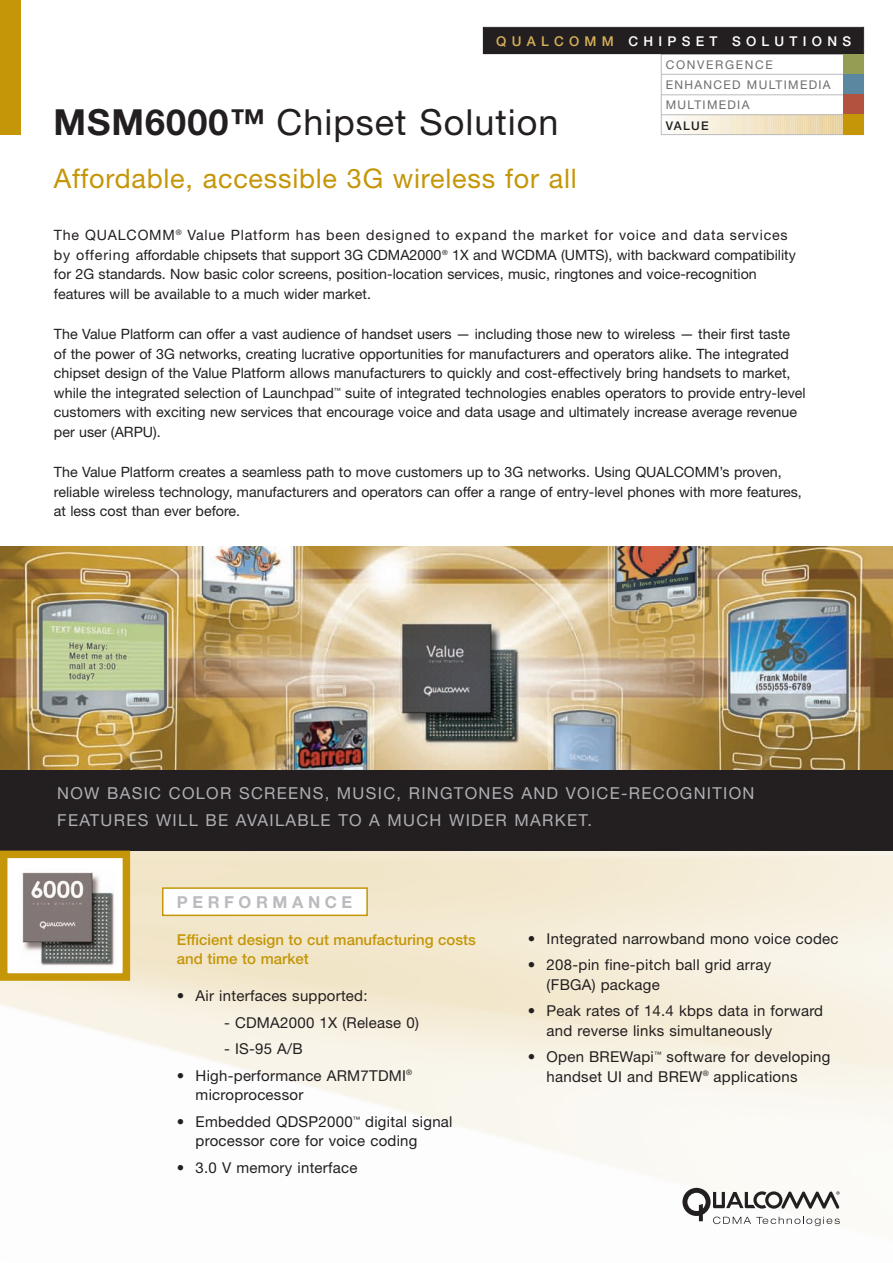
<style>
.page{position:relative;width:893px;height:1263px;background:#fff}
.page>*{position:absolute;margin:0;border:0;box-sizing:border-box;transform-origin:0 0}
.t1{font:36px "Helvetica Neue";letter-spacing:.03em;color:#231f20}
.t2{font:27px "Helvetica Neue";letter-spacing:.03em;color:#c49608}
.t3{font:16.5px/27px "Helvetica Neue";letter-spacing:.08em;color:#aeafb3}
.t4{font:700 16.5px "Helvetica Neue";letter-spacing:.28em;color:#babbbe}
.t5{font:15px/19.5px "Helvetica Neue";letter-spacing:.015em;color:#231f20}
.t6{font:500 15px/19.5px "Helvetica Neue";color:#c49608}
.t7{font:14.25px/19.5px "Helvetica Neue";color:#231f20}
.t8{font:500 13.5px "Helvetica Neue";letter-spacing:.39em;color:#fff}
.t9{font:12px/20.4px "Helvetica Neue";letter-spacing:.11em;color:#6c6d70}
.t10{font:500 12px "Helvetica Neue";letter-spacing:.11em;color:#231f20}
.s1{color:#d6b059}
.s2{font-weight:700}
</style>
<div class="page">
<img style="left:0;top:850px;width:893px;height:377px">
<div style="left:0;top:767px;width:893px;height:83px;background:#231f20"></div>
<div style="left:0;top:0;width:21px;height:135px;background:#c49608"></div>
<svg style="left:682px;top:1188px;width:158px;height:38px"></svg>
<img style="left:0;top:547px;width:893px;height:222px">
<div style="left:163px;top:888px;width:204px;height:27px;background:#fff"></div>
<div style="left:162px;top:887px;width:206px;height:29px;border:2px solid #c49608"></div>
<svg style="left:663px;top:115px;width:180px;height:18px"></svg>
<div style="left:661px;top:54px;width:203px;height:81px;border:1px solid #babbbe"></div>
<div style="left:484px;top:28px;width:379px;height:25px;background:#231f20"></div>
<div style="left:483px;top:27px;width:381px;height:27px;border:1px solid #231f20"></div>
<hr style="left:661px;top:74px;width:196px;height:1px;background:#babbbe">
<hr style="left:661px;top:94px;width:196px;height:1px;background:#babbbe">
<hr style="left:661px;top:114px;width:196px;height:1px;background:#babbbe">
<div style="left:843px;top:54px;width:21px;height:20px;background:#959d55"></div>
<div style="left:843px;top:74px;width:21px;height:20px;background:#5c87a1"></div>
<div style="left:843px;top:94px;width:21px;height:21px;background:#b45240"></div>
<div style="left:843px;top:115px;width:21px;height:20px;background:#c49608"></div>
<div style="left:4px;top:854px;width:122px;height:123px;background:#fff"></div>
<img style="left:22px;top:872px;width:92px;height:94px">
<div style="left:0;top:850px;width:130px;height:131px;border:8px solid #c49608"></div>
<p class="t8" style="left:496px;top:36px;width:356px"><span class="s1">QUALCOMM</span> CHIPSET SOLUTIONS</p>
<h1 class="t1" style="left:54px;top:109px;width:506px"><span class="s2">MSM6000™</span> Chipset Solution</h1>
<h2 class="t2" style="left:54px;top:169px;width:524px">Affordable, accessible 3G wireless for all</h2>
<p class="t9" style="left:666px;top:55px;width:166px">CONVERGENCE<br>ENHANCED MULTIMEDIA<br>MULTIMEDIA</p>
<p class="t10" style="left:666px;top:121px;width:45px">VALUE</p>
<p class="t7" style="left:54px;top:227px;width:743px">The QUALCOMM<sup>®</sup> Value Platform has been designed to expand the market for voice and data services by offering affordable chipsets that support 3G CDMA2000<sup>®</sup> 1X and WCDMA (UMTS), with backward compatibility for 2G standards. Now basic color screens, position-location services, music, ringtones and voice-recognition features will be available to a much wider market.</p>
<p class="t7" style="left:54px;top:326px;width:753px">The Value Platform can offer a vast audience of handset users — including those new to wireless — their first taste of the power of 3G networks, creating lucrative opportunities for manufacturers and operators alike. The integrated chipset design of the Value Platform allows manufacturers to quickly and cost-effectively bring handsets to market, while the integrated selection of Launchpad<sup>™</sup> suite of integrated technologies enables operators to provide entry-level customers with exciting new services that encourage voice and data usage and ultimately increase average revenue per user (ARPU).</p>
<p class="t7" style="left:54px;top:464px;width:749px">The Value Platform creates a seamless path to move customers up to 3G networks. Using QUALCOMM’s proven, reliable wireless technology, manufacturers and operators can offer a range of entry-level phones with more features, at less cost than ever before.</p>
<p class="t3" style="left:57px;top:781px;width:699px">NOW BASIC COLOR SCREENS, MUSIC, RINGTONES AND VOICE-RECOGNITION<br>FEATURES WILL BE AVAILABLE TO A MUCH WIDER MARKET.</p>
<p class="t4" style="left:177px;top:896px;width:177px">PERFORMANCE</p>
<p class="t6" style="left:177px;top:931px;width:301px">Efficient design to cut manufacturing costs and time to market</p>
<p class="t5" style="left:177px;top:987px;width:192px">• Air interfaces supported:</p>
<p class="t5" style="left:224px;top:1014px;width:196px">- CDMA2000 1X (Release 0)</p>
<p class="t5" style="left:224px;top:1041px;width:80px">- IS-95 A/B</p>
<p class="t5" style="left:196px;top:1067px;width:218px;text-indent:-19px">• High-performance ARM7TDMI<sup>® </sup>microprocessor</p>
<p class="t5" style="left:196px;top:1113px;width:258px;text-indent:-19px">• Embedded QDSP2000<sup>™</sup> digital signal processor core for voice coding</p>
<p class="t5" style="left:177px;top:1159px;width:182px">• 3.0 V memory interface</p>
<p class="t5" style="left:528px;top:930px;width:312px">• Integrated narrowband mono voice codec</p>
<p class="t5" style="left:547px;top:956px;width:226px;text-indent:-19px">• 208-pin fine-pitch ball grid array (FBGA) package</p>
<p class="t5" style="left:547px;top:1002px;width:278px;text-indent:-19px">• Peak rates of 14.4 kbps data in forward and reverse links simultaneously</p>
<p class="t5" style="left:547px;top:1048px;width:285px;text-indent:-19px">• Open BREWapi<sup>™</sup> software for developing handset UI and BREW<sup>®</sup> applications</p>
</div>
